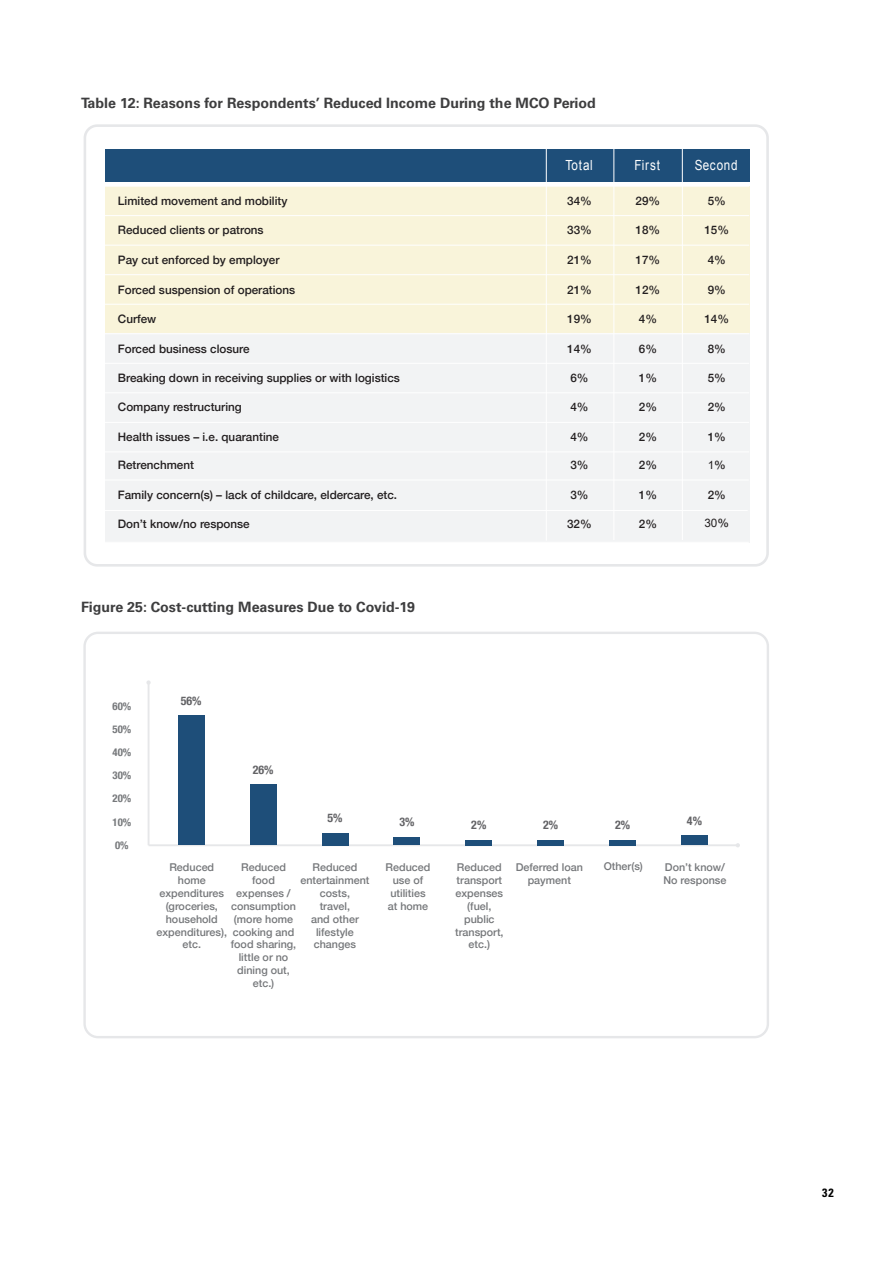
<style>
.page{position:relative;width:893px;height:1263px;background:#fff}
.page>*{position:absolute;margin:0;border:0;box-sizing:border-box;transform-origin:0 0}
.BODY_Univers{font:700 14.25px "Univers LT Std";color:#3e3e3f}
.t1{font:13.95px "Arial";letter-spacing:.055em;color:#fff;scale:.84 1}
.t2{font:700 condensed 12px "Helvetica Neue";color:#636366}
.t3{font:700 condensed 12px "Univers LT Std";color:#000}
.t4{font:500 11.7px "Helvetica Neue";color:#231f20}
.t5{font:11.7px "Arial Unicode MS";color:#231f20}
.t6{font:500 10.8px/12.9px "Helvetica Neue";color:#76787b;text-align:center}
.t7{font:700 condensed 10.8px/23.1px "Helvetica Neue";color:#76787b;text-align:justify}
.s1{font-family:"Helvetica Neue";font-weight:500}
</style>
<div class="page">
<div style="left:84px;top:124px;width:685px;height:443px;border:3px solid #e6e7e9;border-radius:12px"></div>
<div style="left:105px;top:326px;width:645px;height:217px;background:#f2f3f4"></div>
<div style="left:105px;top:186px;width:645px;height:146px;background:#f9f4da"></div>
<div style="left:105px;top:149px;width:645px;height:33px;background:#1e4e79"></div>
<hr style="left:104px;top:392px;width:645px;height:1px;background:#fff">
<hr style="left:104px;top:451px;width:645px;height:1px;background:#fff">
<hr style="left:104px;top:422px;width:645px;height:1px;background:#fff">
<hr style="left:104px;top:186px;width:645px;height:1px;background:#fff">
<hr style="left:104px;top:274px;width:645px;height:1px;background:#fff">
<hr style="left:104px;top:245px;width:645px;height:1px;background:#fff">
<hr style="left:104px;top:215px;width:645px;height:1px;background:#fff">
<hr style="left:104px;top:304px;width:645px;height:1px;background:#fff">
<hr style="left:104px;top:363px;width:645px;height:1px;background:#fff">
<hr style="left:104px;top:333px;width:645px;height:1px;background:#fff">
<hr style="left:682px;top:148px;width:1px;height:392px;background:#fff">
<hr style="left:613px;top:148px;width:1px;height:392px;background:#fff">
<hr style="left:546px;top:148px;width:1px;height:393px;background:#fff">
<hr style="left:103px;top:510px;width:645px;height:1px;background:#fff">
<hr style="left:104px;top:479px;width:645px;height:1px;background:#fff">
<hr style="left:104px;top:542px;width:645px;height:1px;background:#fff">
<div style="left:83px;top:632px;width:686px;height:406px;border:2px solid #e6e7e9;border-radius:13px"></div>
<hr style="left:148px;top:682px;width:1px;height:163px;background:#e6e7e9">
<svg style="left:146px;top:680px;width:5px;height:5px"></svg>
<hr style="left:149px;top:844px;width:589px;height:2px;background:#e6e7e9">
<div style="left:178px;top:715px;width:26px;height:130px;background:#1e4e79"></div>
<div style="left:250px;top:785px;width:26px;height:60px;background:#1e4e79"></div>
<div style="left:322px;top:833px;width:26px;height:12px;background:#1e4e79"></div>
<div style="left:394px;top:837px;width:26px;height:8px;background:#1e4e79"></div>
<div style="left:466px;top:840px;width:26px;height:5px;background:#1e4e79"></div>
<div style="left:537px;top:840px;width:27px;height:5px;background:#1e4e79"></div>
<div style="left:609px;top:840px;width:27px;height:5px;background:#1e4e79"></div>
<div style="left:681px;top:835px;width:27px;height:10px;background:#1e4e79"></div>
<p class="BODY_Univers" style="left:81px;top:95px;width:516px">Table 12: Reasons for Respondents’ Reduced Income During the MCO Period</p>
<p class="t1" style="left:565px;top:155px;width:34px">Total</p>
<p class="t1" style="left:635px;top:155px;width:32px">First</p>
<p class="t1" style="left:695px;top:156px;width:52px">Second</p>
<p class="t4" style="left:118px;top:191px;width:171px">Limited movement and mobility</p>
<p class="t4" style="left:567px;top:191px;width:26px">34%</p>
<p class="t4" style="left:636px;top:191px;width:26px">29%</p>
<p class="t4" style="left:708px;top:191px;width:20px">5%</p>
<p class="t4" style="left:118px;top:221px;width:147px">Reduced clients or patrons</p>
<p class="t4" style="left:567px;top:221px;width:26px">33%</p>
<p class="t4" style="left:636px;top:221px;width:26px">18%</p>
<p class="t4" style="left:704px;top:221px;width:26px">15%</p>
<p class="t4" style="left:118px;top:250px;width:163px">Pay cut enforced by employer</p>
<p class="t4" style="left:567px;top:250px;width:26px">21%</p>
<p class="t4" style="left:636px;top:250px;width:26px">17%</p>
<p class="t4" style="left:708px;top:250px;width:20px">4%</p>
<p class="t4" style="left:118px;top:280px;width:179px">Forced suspension of operations</p>
<p class="t4" style="left:567px;top:280px;width:26px">21%</p>
<p class="t4" style="left:636px;top:280px;width:26px">12%</p>
<p class="t4" style="left:708px;top:280px;width:20px">9%</p>
<p class="t4" style="left:118px;top:310px;width:40px">Curfew</p>
<p class="t4" style="left:567px;top:310px;width:26px">19%</p>
<p class="t4" style="left:639px;top:310px;width:20px">4%</p>
<p class="t4" style="left:704px;top:310px;width:26px">14%</p>
<p class="t4" style="left:118px;top:339px;width:133px">Forced business closure</p>
<p class="t4" style="left:567px;top:339px;width:26px">14%</p>
<p class="t4" style="left:639px;top:339px;width:20px">6%</p>
<p class="t4" style="left:708px;top:339px;width:20px">8%</p>
<p class="t4" style="left:118px;top:368px;width:284px">Breaking down in receiving supplies or with logistics</p>
<p class="t4" style="left:570px;top:368px;width:20px">6%</p>
<p class="t4" style="left:639px;top:368px;width:20px">1%</p>
<p class="t4" style="left:708px;top:368px;width:20px">5%</p>
<p class="t4" style="left:118px;top:398px;width:125px">Company restructuring</p>
<p class="t4" style="left:570px;top:398px;width:20px">4%</p>
<p class="t4" style="left:639px;top:398px;width:20px">2%</p>
<p class="t4" style="left:708px;top:398px;width:20px">2%</p>
<p class="t4" style="left:118px;top:427px;width:163px">Health issues – i.e. quarantine</p>
<p class="t4" style="left:570px;top:427px;width:20px">4%</p>
<p class="t4" style="left:639px;top:427px;width:20px">2%</p>
<p class="t4" style="left:708px;top:427px;width:20px">1%</p>
<p class="t4" style="left:118px;top:456px;width:78px">Retrenchment</p>
<p class="t4" style="left:570px;top:456px;width:20px">3%</p>
<p class="t4" style="left:639px;top:456px;width:20px">2%</p>
<p class="t5" style="left:708px;top:456px;width:20px">1<span class="s1">%</span></p>
<p class="t4" style="left:118px;top:486px;width:281px">Family concern(s) – lack of childcare, eldercare, etc.</p>
<p class="t4" style="left:570px;top:486px;width:20px">3%</p>
<p class="t4" style="left:639px;top:486px;width:20px">1%</p>
<p class="t4" style="left:708px;top:486px;width:20px">2%</p>
<p class="t4" style="left:118px;top:514px;width:133px">Don’t know/no response</p>
<p class="t4" style="left:567px;top:514px;width:26px">32%</p>
<p class="t4" style="left:639px;top:514px;width:20px">2%</p>
<p class="t5" style="left:704px;top:515px;width:26px">30<span class="s1">%</span></p>
<p class="BODY_Univers" style="left:81px;top:599px;width:336px">Figure 25: Cost-cutting Measures Due to Covid-19</p>
<p class="t7" style="left:113px;top:694px;width:20px">60%</p>
<p class="t7" style="left:113px;top:717px;width:20px">50% 40% 30% 20% 10% 0%</p>
<p class="t2" style="left:181px;top:693px;width:22px">56%</p>
<p class="t2" style="left:253px;top:762px;width:22px">26%</p>
<p class="t2" style="left:327px;top:810px;width:17px">5%</p>
<p class="t2" style="left:399px;top:814px;width:17px">3%</p>
<p class="t2" style="left:471px;top:817px;width:17px">2%</p>
<p class="t2" style="left:543px;top:818px;width:17px">2%</p>
<p class="t2" style="left:615px;top:817px;width:17px">2%</p>
<p class="t2" style="left:687px;top:813px;width:17px">4%</p>
<p class="t6" style="left:231px;top:860px;width:67px">Reduced food expenses / consumption (more home cooking and food sharing, little or no dining out, etc.)</p>
<p class="t6" style="left:300px;top:860px;width:70px">Reduced entertainment costs,<br>travel,<br>and other lifestyle changes</p>
<p class="t6" style="left:386px;top:860px;width:46px">Reduced use of utilities at home</p>
<p class="t6" style="left:156px;top:860px;width:72px">Reduced home expenditures (groceries, household expenditures), etc.</p>
<p class="t6" style="left:455px;top:860px;width:50px">Reduced transport expenses (fuel, public transport, etc.)</p>
<p class="t6" style="left:516px;top:860px;width:69px">Deferred loan payment</p>
<p class="t6" style="left:604px;top:858px;width:41px">Other(s)</p>
<p class="t6" style="left:663px;top:860px;width:65px;text-align:left">Don’t know/<br>No response</p>
<p class="t3" style="left:822px;top:1185px;width:13px">32</p>
</div>
